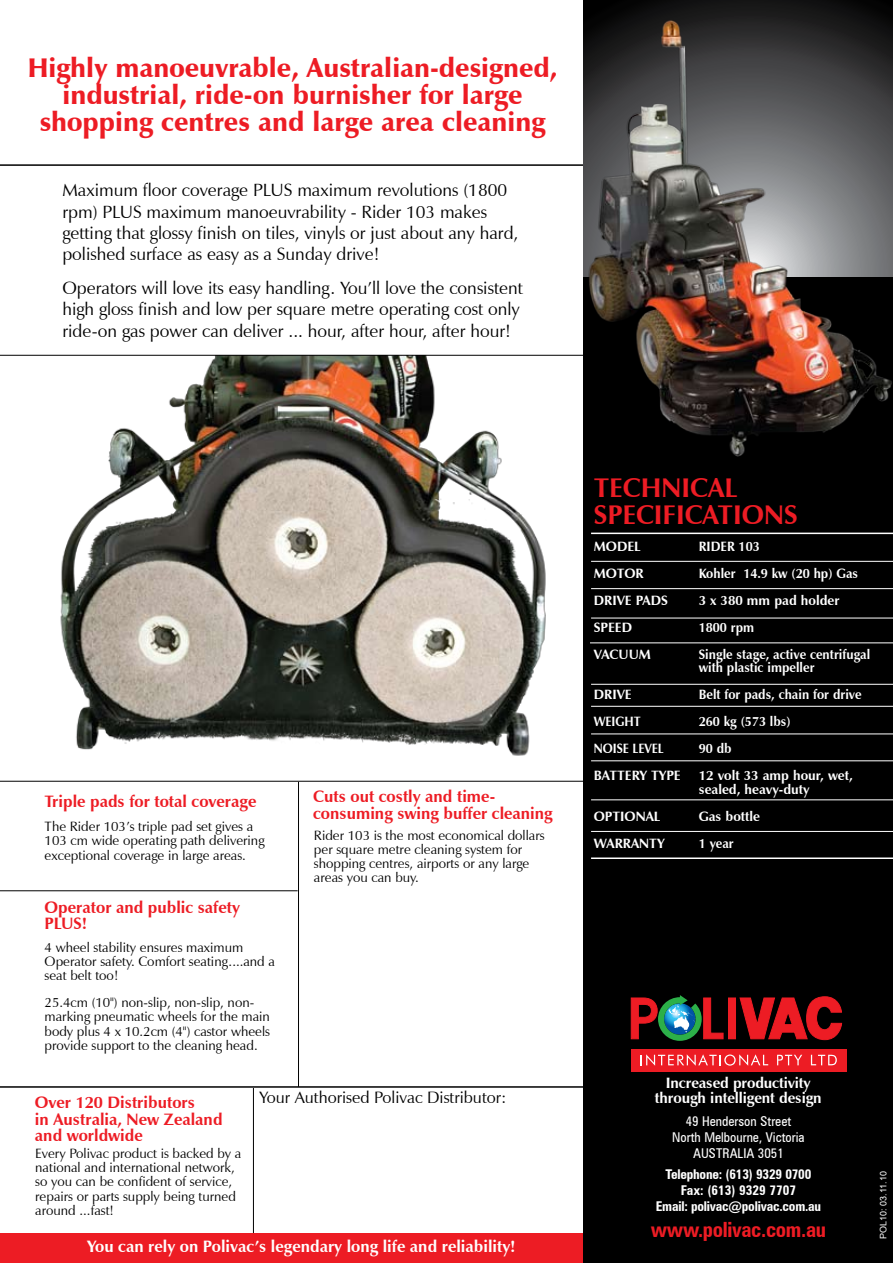
<style>
.page{position:relative;width:893px;height:1263px;background:#fff}
.page>*{position:absolute;margin:0;border:0;box-sizing:border-box;transform-origin:0 0}
.t1{font:900 27px/27px "Zapf Humanist 601 BT";color:#ed1c24;text-align:center}
.t2{font:700 27px/27px "Zapf Humanist 601 BT";color:#ed1c24}
.t3{font:700 condensed 21px "Zurich BT";letter-spacing:-.015em;color:#ed1c24}
.t4{font:17.7px/21.3px "Zapf Humanist 601 BT";color:#000}
.t5{font:700 16.5px/16.5px "Zapf Humanist 601 BT";color:#ed1c24}
.t6{font:700 16.5px "Zapf Humanist 601 BT";color:#fff}
.t7{font:16.5px "Zapf Humanist 601 BT";color:#000}
.t8{font:700 15px/15px "Zapf Humanist 601 BT";letter-spacing:-.01em;color:#fff;text-align:center}
.t9{font:13.5px/14.2px "Zapf Humanist 601 BT";color:#000}
.t10{font:700 13.5px/13.5px "Zapf Humanist 601 BT";color:#fff;scale:.95 1}
.t11{font:700 13.5px/13.5px "Zapf Humanist 601 BT";color:#fff}
.t12{font:700 condensed 13.5px/16.2px "Zurich BT";letter-spacing:-.015em;color:#fff;text-align:center}
.t13{font:condensed 13.5px/16.2px "Zurich BT";color:#fff;text-align:center}
.t14{font:700 13.5px "Zapf Humanist 601 BT";color:#fff;scale:.9 1}
.t15{font:9px "Arial";color:#fff}
</style>
<div class="page">
<hr style="left:253px;top:1088px;width:1px;height:175px;background:#000">
<div style="left:0;top:1234px;width:589px;height:29px;background:#ed1c24"></div>
<hr style="left:0;top:164px;width:588px;height:2px;background:#000">
<div style="left:583px;top:0;width:310px;height:1263px;background:#000"></div>
<img style="left:60px;top:356px;width:557px;height:406px">
<hr style="left:0;top:890px;width:298px;height:1px;background:#000">
<hr style="left:0;top:1086px;width:588px;height:2px;background:#000">
<hr style="left:0;top:781px;width:587px;height:1px;background:#000">
<hr style="left:0;top:355px;width:587px;height:1px;background:#000">
<hr style="left:594px;top:528px;width:281px;height:1px;background:#000">
<hr style="left:594px;top:553px;width:281px;height:1px;background:#000">
<hr style="left:594px;top:580px;width:281px;height:1px;background:#000">
<hr style="left:594px;top:607px;width:281px;height:1px;background:#000">
<hr style="left:594px;top:634px;width:281px;height:1px;background:#000">
<hr style="left:594px;top:674px;width:281px;height:1px;background:#000">
<hr style="left:594px;top:701px;width:281px;height:1px;background:#000">
<hr style="left:594px;top:728px;width:281px;height:1px;background:#000">
<hr style="left:594px;top:755px;width:281px;height:1px;background:#000">
<hr style="left:591px;top:561px;width:302px;height:1px;background:#fff">
<hr style="left:591px;top:588px;width:302px;height:1px;background:#fff">
<hr style="left:591px;top:618px;width:302px;height:1px;background:#fff">
<hr style="left:591px;top:684px;width:302px;height:1px;background:#fff">
<hr style="left:591px;top:733px;width:302px;height:1px;background:#fff">
<hr style="left:591px;top:706px;width:302px;height:1px;background:#fff">
<hr style="left:591px;top:760px;width:302px;height:1px;background:#fff">
<hr style="left:591px;top:799px;width:302px;height:1px;background:#fff">
<hr style="left:591px;top:831px;width:302px;height:1px;background:#fff">
<hr style="left:591px;top:857px;width:302px;height:2px;background:#fff">
<hr style="left:590px;top:642px;width:303px;height:1px;background:#fff">
<hr style="left:591px;top:533px;width:302px;height:1px;background:#fff">
<hr style="left:298px;top:782px;width:1px;height:305px;background:#000">
<div style="left:631px;top:1048px;width:215px;height:23px;background:#ed1c24"></div>
<svg style="left:641px;top:1054px;width:127px;height:12px"></svg>
<svg style="left:777px;top:1055px;width:25px;height:10px"></svg>
<svg style="left:811px;top:1055px;width:26px;height:10px"></svg>
<svg style="left:630px;top:995px;width:213px;height:46px"></svg>
<img style="left:579px;top:0;width:314px;height:493px">
<h1 class="t1" style="left:28px;top:55px;width:531px">Highly manoeuvrable, Australian-designed, industrial, ride-on burnisher for large shopping centres and large area cleaning</h1>
<h3 class="t4" style="left:62px;top:180px;width:458px">Maximum floor coverage PLUS maximum revolutions (1800 rpm) PLUS maximum manoeuvrability - Rider 103 makes getting that glossy finish on tiles, vinyls or just about any hard, polished surface as easy as a Sunday drive!</h3>
<h3 class="t4" style="left:62px;top:277px;width:462px">Operators will love its easy handling. You’ll love the consistent high gloss finish and low per square metre operating cost only ride-on gas power can deliver ... hour, after hour, after hour!</h3>
<p class="t5" style="left:45px;top:793px;width:213px">Triple pads for total coverage</p>
<p class="t9" style="left:45px;top:819px;width:221px">The Rider 103’s triple pad set gives a<br>103 cm wide operating path delivering exceptional coverage in large areas.</p>
<p class="t5" style="left:45px;top:899px;width:197px">Operator and public safety<br>PLUS!</p>
<p class="t9" style="left:45px;top:940px;width:232px">4 wheel stability ensures maximum<br>Operator safety. Comfort seating....and a seat belt too!</p>
<p class="t9" style="left:45px;top:995px;width:227px">25.4cm (10") non-slip, non-slip, non&shy;marking pneumatic wheels for the main body plus 4 x 10.2cm (4") castor wheels provide support to the cleaning head.</p>
<p class="t5" style="left:313px;top:788px;width:241px">Cuts out costly and time&shy;consuming swing buffer cleaning</p>
<p class="t9" style="left:314px;top:828px;width:232px">Rider 103 is the most economical dollars per square metre cleaning system for shopping centres, airports or any large areas you can buy.</p>
<p class="t5" style="left:35px;top:1094px;width:189px">Over 120 Distributors<br>in Australia, New Zealand and worldwide</p>
<p class="t9" style="left:35px;top:1146px;width:208px">Every Polivac product is backed by a national and international network, so you can be confident of service, repairs or parts supply being turned around ...fast!</p>
<p class="t7" style="left:259px;top:1087px;width:249px">Your Authorised Polivac Distributor:</p>
<p class="t6" style="left:87px;top:1236px;width:430px">You can rely on Polivac’s legendary long life and reliability!</p>
<h1 class="t2" style="left:594px;top:474px;width:203px;text-indent:68px">nical<br>Specifications</h1>
<p class="t11" style="left:594px;top:539px;width:48px">MODEL</p>
<p class="t10" style="left:699px;top:539px;width:66px">RIDER 103</p>
<p class="t11" style="left:594px;top:566px;width:51px">MOTOR</p>
<p class="t10" style="left:699px;top:566px;width:169px">Kohler 14.9 kw (20 hp) Gas</p>
<p class="t11" style="left:594px;top:593px;width:76px">DRIVE PADS</p>
<p class="t11" style="left:699px;top:593px;width:142px">3 x 380 mm pad holder</p>
<p class="t11" style="left:594px;top:620px;width:34px">SPEED</p>
<p class="t10" style="left:699px;top:620px;width:60px">1800 rpm</p>
<p class="t11" style="left:594px;top:647px;width:34px">vACUUM</p>
<p class="t10" style="left:699px;top:647px;width:182px">Single stage, active centrifugal with plastic impeller</p>
<p class="t11" style="left:594px;top:688px;width:39px">DRIVE</p>
<p class="t10" style="left:699px;top:688px;width:173px">Belt for pads, chain for drive</p>
<p class="t14" style="left:594px;top:713px;width:54px">WEIGHT</p>
<p class="t10" style="left:699px;top:715px;width:98px">260 kg (573 lbs)</p>
<p class="t14" style="left:594px;top:740px;width:79px">NOISE LEVEL</p>
<p class="t10" style="left:699px;top:742px;width:36px">90 db</p>
<p class="t11" style="left:594px;top:769px;width:88px">BATTERY TYPE</p>
<p class="t11" style="left:699px;top:769px;width:156px">12 volt 33 amp hour, wet, sealed, heavy-duty</p>
<p class="t11" style="left:594px;top:809px;width:68px">OPTIONAL</p>
<p class="t11" style="left:699px;top:809px;width:63px">Gas bottle</p>
<p class="t11" style="left:594px;top:836px;width:11px">warra</p>
<p class="t11" style="left:639px;top:836px;width:17px">nty</p>
<p class="t10" style="left:699px;top:836px;width:38px">1 year</p>
<h1 class="t2" style="left:594px;top:474px;width:33px">Tech</h1>
<p class="t8" style="left:655px;top:1075px;width:168px">Increased productivity through intelligent design</p>
<p class="t13" style="left:672px;top:1113px;width:134px">49 Henderson Street<br>North Melbourne, Victoria<br>AUSTRALIA 3051</p>
<p class="t12" style="left:656px;top:1166px;width:167px">Telephone: (613) 9329 0700<br>Fax: (613) 9329 7707<br>Email: polivac@polivac.com.au</p>
<h2 class="t3" style="left:651px;top:1216px;width:177px">www.polivac.com.au</h2>
<p class="t15" style="left:877px;top:1238px;width:69px;rotate:-90deg">POL10: 03.11.10</p>
</div>
